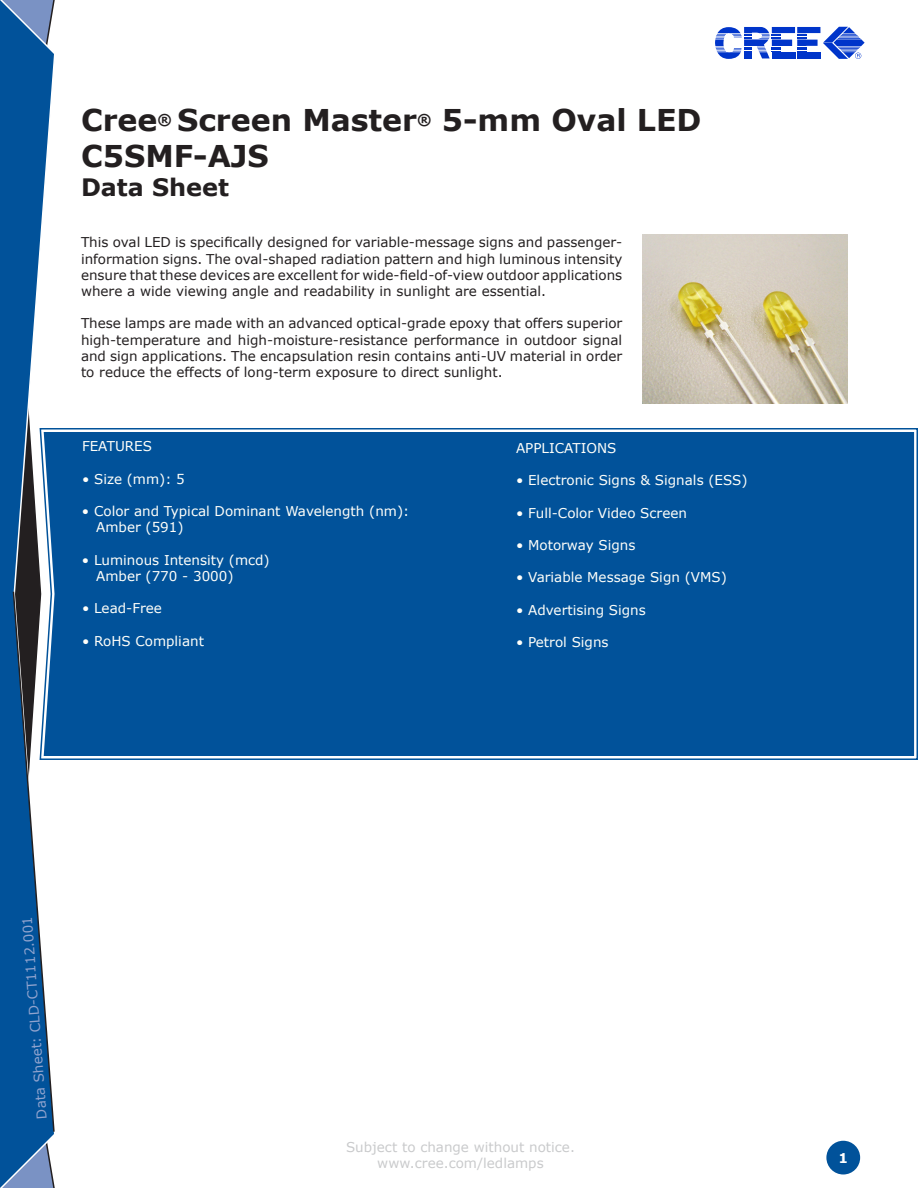
<style>
.page{position:relative;width:918px;height:1188px;background:#fff}
.page>*{position:absolute;margin:0;border:0;box-sizing:border-box;transform-origin:0 0}
.t1{font:700 30px "Verdana";color:#231f20}
.t2{font:700 24px "Verdana";color:#231f20}
.t3{font:13.5px/16.2px "Verdana";color:#231f20;text-align:justify}
.t4{font:13.5px "Verdana";color:#fffffa}
.t5{font:13.5px/16.2px "Verdana";color:#939598;text-align:center}
.t6{font:13.5px "Verdana";color:#90a3ce}
.t7{font:700 13.5px "Verdana";color:#fff}
</style>
<div class="page">
<svg style="left:0;top:0;width:55px;height:590px"></svg>
<div style="left:826px;top:1141px;width:34px;height:33px;background:#01529a;border-radius:50%"></div>
<svg style="left:715px;top:27px;width:150px;height:32px"></svg>
<svg style="left:0;top:590px;width:55px;height:598px"></svg>
<svg style="left:39px;top:427px;width:879px;height:334px"></svg>
<div style="left:44px;top:432px;width:870px;height:324px;background:#01529a"></div>
<img style="left:643px;top:235px;width:205px;height:168px">
<p class="t1" style="left:81px;top:101px;width:622px">Cree<sup>®</sup> Screen Master<sup>®</sup> 5-mm Oval LED</p>
<p class="t1" style="left:81px;top:137px;width:189px">C5SMF-AJS</p>
<p class="t2" style="left:81px;top:172px;width:150px">Data Sheet</p>
<p class="t3" style="left:81px;top:234px;width:543px">This oval LED is specifically designed for variable-message signs and passenger&shy;information signs. The oval-shaped radiation pattern and high luminous intensity ensure that these devices are excellent for wide-field-of-view outdoor applications where a wide viewing angle and readability in sunlight are essential.</p>
<p class="t3" style="left:81px;top:315px;width:543px">These lamps are made with an advanced optical-grade epoxy that offers superior high-temperature and high-moisture-resistance performance in outdoor signal and sign applications. The encapsulation resin contains anti-UV material in order to reduce the effects of long-term exposure to direct sunlight.</p>
<p class="t4" style="left:82px;top:438px;width:72px">FEATURES</p>
<p class="t4" style="left:82px;top:470px;width:104px">• Size (mm): 5</p>
<p class="t4" style="left:82px;top:503px;width:329px">• Color and Typical Dominant Wavelength (nm):</p>
<p class="t4" style="left:96px;top:519px;width:89px">Amber (591)</p>
<p class="t4" style="left:82px;top:551px;width:189px">• Luminous Intensity (mcd)</p>
<p class="t4" style="left:96px;top:567px;width:139px">Amber (770 - 3000)</p>
<p class="t4" style="left:82px;top:600px;width:81px">• Lead-Free</p>
<p class="t4" style="left:82px;top:632px;width:123px">• RoHS Compliant</p>
<p class="t4" style="left:516px;top:439px;width:102px">APPLICATIONS</p>
<p class="t4" style="left:516px;top:472px;width:233px">• Electronic Signs &amp; Signals (ESS)</p>
<p class="t4" style="left:516px;top:504px;width:172px">• Full-Color Video Screen</p>
<p class="t4" style="left:516px;top:537px;width:121px">• Motorway Signs</p>
<p class="t4" style="left:516px;top:569px;width:212px">• Variable Message Sign (VMS)</p>
<p class="t4" style="left:516px;top:601px;width:131px">• Advertising Signs</p>
<p class="t4" style="left:516px;top:634px;width:94px">• Petrol Signs</p>
<p class="t6" style="left:33px;top:1120px;width:204px;rotate:-94deg">Data Sheet: CLD-CT1112.001</p>
<p class="t5" style="left:346px;top:1139px;width:230px">Subject to change without notice. www.cree.com/ledlamps</p>
<p class="t7" style="left:838px;top:1149px;width:11px">1</p>
</div>
